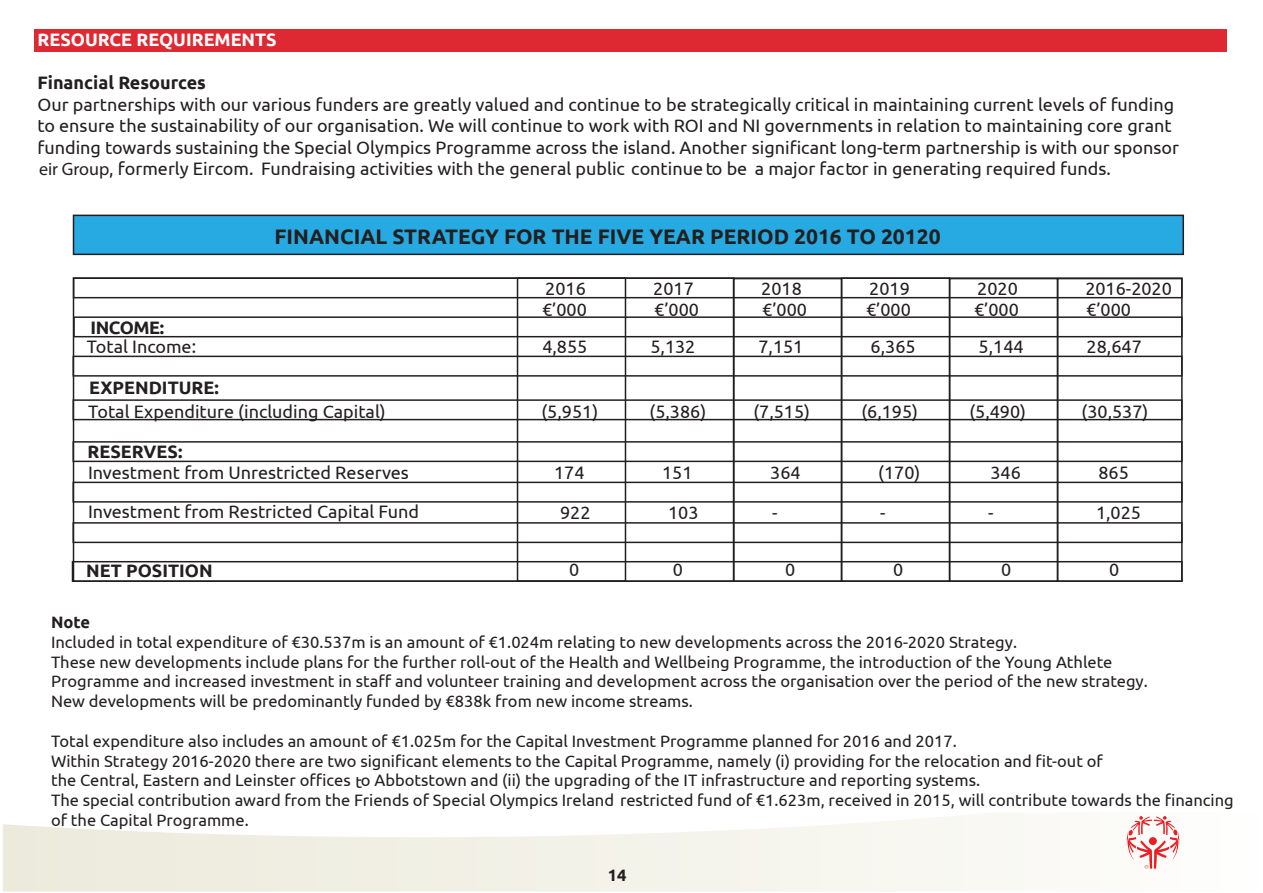
<style>
.page{position:relative;width:1263px;height:893px;background:#fff}
.page>*{position:absolute;margin:0;border:0;box-sizing:border-box;transform-origin:0 0}
.t1{font:700 21px "Ubuntu";color:#231f20}
.t2{font:18px/21.3px "Ubuntu";color:#231f20}
.t3{font:700 18px "Ubuntu";color:#231f20}
.t4{font:700 18px "Ubuntu";color:#fff}
.t5{font:16.5px/19.8px "Ubuntu";color:#231f20}
.t6{font:700 16.5px "Ubuntu";color:#231f20}
.s1{font-family:"Myriad Pro"}
</style>
<div class="page">
<div style="left:73px;top:215px;width:1111px;height:40px;background:#27aae1;border:2px solid #231f20"></div>
<div style="left:34px;top:29px;width:1193px;height:23px;background:#df2932"></div>
<svg style="left:3px;top:813px;width:1020px;height:79px"></svg>
<svg style="left:1126px;top:816px;width:54px;height:53px"></svg>
<div style="left:73px;top:277px;width:1109px;height:21px;border:2px solid #231f20"></div>
<div style="left:73px;top:441px;width:1109px;height:21px;border:2px solid #231f20"></div>
<div style="left:73px;top:399px;width:1109px;height:21px;border:2px solid #231f20"></div>
<div style="left:73px;top:356px;width:1109px;height:21px;border:2px solid #231f20"></div>
<div style="left:73px;top:316px;width:1109px;height:21px;border:2px solid #231f20"></div>
<div style="left:73px;top:482px;width:1109px;height:21px;border:2px solid #231f20"></div>
<div style="left:73px;top:522px;width:1109px;height:21px;border:2px solid #231f20"></div>
<div style="left:72px;top:561px;width:1110px;height:21px;border:2px solid #231f20"></div>
<div style="left:517px;top:277px;width:109px;height:305px;border:2px solid #231f20"></div>
<div style="left:73px;top:277px;width:662px;height:305px;border:2px solid #231f20"></div>
<div style="left:733px;top:278px;width:109px;height:304px;border:2px solid #231f20"></div>
<div style="left:841px;top:277px;width:109px;height:305px;border:2px solid #231f20"></div>
<div style="left:949px;top:278px;width:109px;height:304px;border:2px solid #231f20"></div>
<div style="left:1057px;top:278px;width:125px;height:304px;border:2px solid #231f20"></div>
<p class="t4" style="left:37px;top:29px;width:241px">RESOURCE REQUIREMENTS</p>
<p class="t3" style="left:37px;top:72px;width:170px">Financial Resources</p>
<p class="t2" style="left:37px;top:93px;width:1143px">Our partnerships with our various funders are greatly valued and continue to be strategically critical in maintaining current levels of funding to ensure the sustainability of our organisation. We will continue to work with ROI and NI governments in relation to maintaining core grant funding towards sustaining the Special Olympics Programme across the island. Another significant long-term partnership is with our sponsor <span class="s1">eir Group</span>, formerly Eircom. Fundraising activities with the general public continue to be a major factor in generating required funds.</p>
<p class="t1" style="left:275px;top:223px;width:667px">FINANCIAL STRATEGY FOR THE FIVE YEAR PERIOD 2016 TO 20120</p>
<p class="t2" style="left:545px;top:277px;width:42px">2016</p>
<p class="t2" style="left:653px;top:277px;width:42px">2017</p>
<p class="t2" style="left:761px;top:277px;width:42px">2018</p>
<p class="t2" style="left:869px;top:277px;width:42px">2019</p>
<p class="t2" style="left:977px;top:277px;width:42px">2020</p>
<p class="t2" style="left:1085px;top:277px;width:88px">2016-2020</p>
<p class="t2" style="left:542px;top:298px;width:46px">€’000</p>
<p class="t2" style="left:654px;top:298px;width:46px">€’000</p>
<p class="t2" style="left:762px;top:298px;width:46px">€’000</p>
<p class="t2" style="left:866px;top:298px;width:46px">€’000</p>
<p class="t2" style="left:974px;top:298px;width:46px">€’000</p>
<p class="t2" style="left:1086px;top:298px;width:46px">€’000</p>
<p class="t3" style="left:91px;top:316px;width:75px">INCOME:</p>
<p class="t2" style="left:87px;top:335px;width:111px">Total Income:</p>
<p class="t2" style="left:542px;top:335px;width:47px">4,855</p>
<p class="t2" style="left:650px;top:335px;width:47px">5,132</p>
<p class="t2" style="left:758px;top:335px;width:47px">7,151</p>
<p class="t2" style="left:870px;top:335px;width:47px">6,365</p>
<p class="t2" style="left:978px;top:335px;width:47px">5,144</p>
<p class="t2" style="left:1086px;top:335px;width:57px">28,647</p>
<p class="t3" style="left:89px;top:377px;width:131px">EXPENDITURE:</p>
<p class="t2" style="left:88px;top:400px;width:299px">Total Expenditure (including Capital)</p>
<p class="t2" style="left:541px;top:400px;width:58px">(5,951)</p>
<p class="t2" style="left:649px;top:400px;width:58px">(5,386)</p>
<p class="t2" style="left:753px;top:400px;width:58px">(7,515)</p>
<p class="t2" style="left:861px;top:400px;width:58px">(6,195)</p>
<p class="t2" style="left:969px;top:400px;width:58px">(5,490)</p>
<p class="t2" style="left:1081px;top:400px;width:68px">(30,537)</p>
<p class="t3" style="left:88px;top:440px;width:96px">RESERVES:</p>
<p class="t2" style="left:88px;top:462px;width:322px">Investment from Unrestricted Reserves</p>
<p class="t2" style="left:554px;top:462px;width:32px">174</p>
<p class="t2" style="left:662px;top:462px;width:32px">151</p>
<p class="t2" style="left:770px;top:462px;width:32px">364</p>
<p class="t2" style="left:878px;top:462px;width:44px">(170)</p>
<p class="t2" style="left:990px;top:462px;width:32px">346</p>
<p class="t2" style="left:1098px;top:462px;width:32px">865</p>
<p class="t2" style="left:88px;top:500px;width:332px">Investment from Restricted Capital Fund</p>
<p class="t2" style="left:560px;top:501px;width:32px">922</p>
<p class="t2" style="left:668px;top:501px;width:32px">103</p>
<p class="t2" style="left:772px;top:501px;width:7px">-</p>
<p class="t2" style="left:880px;top:501px;width:7px">-</p>
<p class="t2" style="left:988px;top:501px;width:7px">-</p>
<p class="t2" style="left:1096px;top:501px;width:47px">1,025</p>
<p class="t3" style="left:86px;top:560px;width:128px">NET POSITION</p>
<p class="t2" style="left:569px;top:559px;width:12px">0</p>
<p class="t2" style="left:673px;top:559px;width:12px">0</p>
<p class="t2" style="left:785px;top:559px;width:12px">0</p>
<p class="t2" style="left:893px;top:559px;width:12px">0</p>
<p class="t2" style="left:1001px;top:559px;width:12px">0</p>
<p class="t2" style="left:1109px;top:559px;width:12px">0</p>
<p class="t6" style="left:51px;top:612px;width:41px">Note</p>
<p class="t5" style="left:51px;top:631px;width:1098px">Included in total expenditure of €30.537m is an amount of €1.024m relating to new developments across the 2016-2020 Strategy.<br>These new developments include plans for the further roll-out of the Health and Wellbeing Programme, the introduction of the Young Athlete Programme and increased investment in staff and volunteer training and development across the organisation over the period of the new strategy.<br>New developments will be predominantly funded by €838k from new income streams.</p>
<p class="t5" style="left:51px;top:730px;width:1184px">Total expenditure also includes an amount of €1.025m for the Capital Investment Programme planned for 2016 and 2017.<br>Within Strategy 2016-2020 there are two significant elements to the Capital Programme, namely (i) providing for the relocation and fit-out of<br>the Central, Eastern and Leinster offices to Abbotstown and (ii) the upgrading of the IT infrastructure and reporting systems.<br>The special contribution award from the Friends of Special Olympics Ireland restricted fund of €1.623m, received in 2015, will contribute towards the financing of the Capital Programme.</p>
<p class="t6" style="left:608px;top:865px;width:20px">14</p>
</div>
